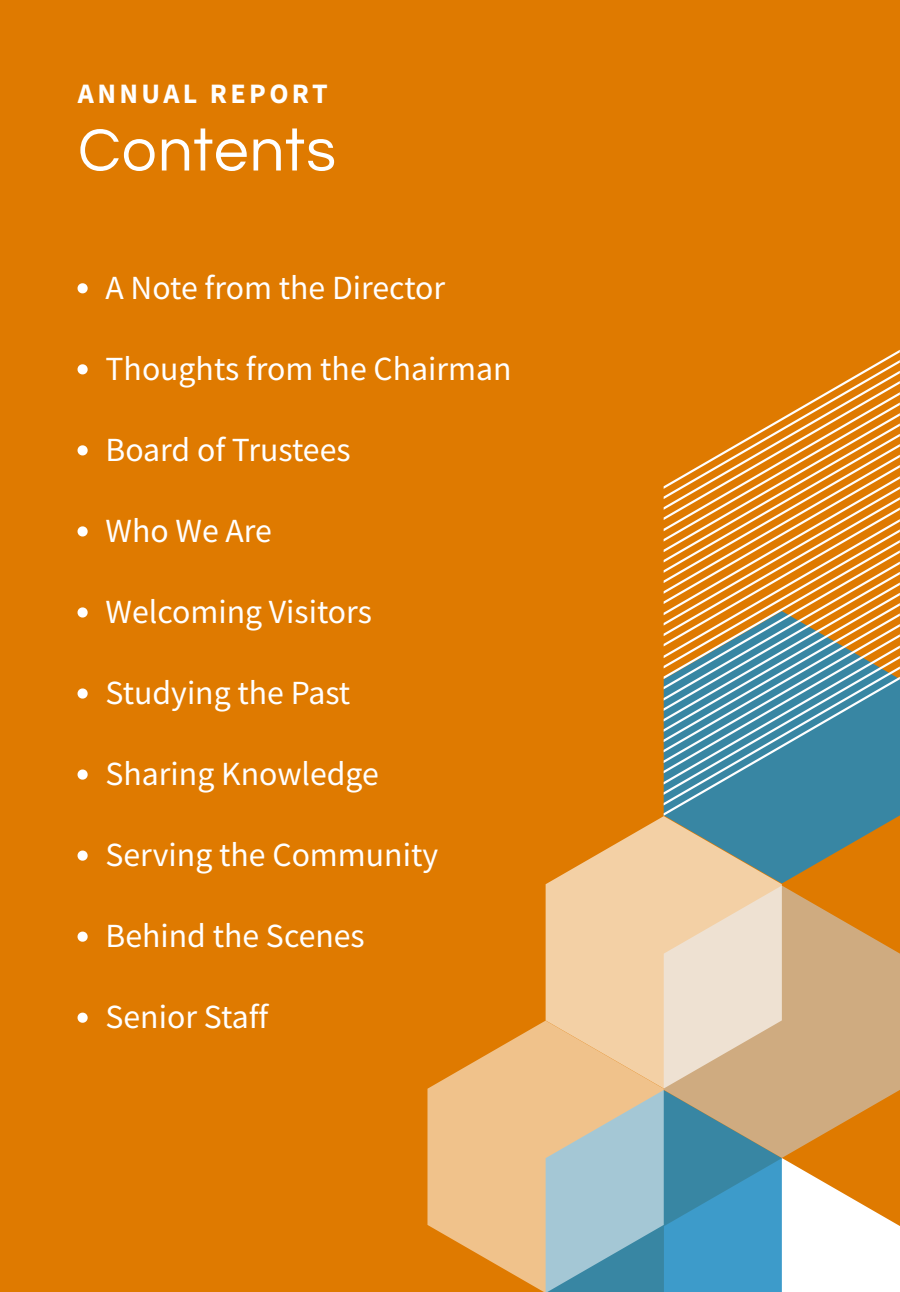
<style>
.page{position:relative;width:900px;height:1292px;background:#fff}
.page>*{position:absolute;margin:0;border:0;box-sizing:border-box;transform-origin:0 0}
.t1{font:61.8px "Questrial";letter-spacing:.02em;color:#fff}
.t2{font:33.75px "Source Sans Pro";color:#fff}
.t3{font:700 28.2px "Source Sans Pro";letter-spacing:.12em;color:#fff}
</style>
<div class="page">
<div style="left:0;top:0;width:900px;height:1291px;background:#df7a00"></div>
<svg style="left:78px;top:283px;width:10px;height:10px"></svg>
<svg style="left:78px;top:364px;width:10px;height:10px"></svg>
<svg style="left:78px;top:445px;width:10px;height:10px"></svg>
<svg style="left:78px;top:526px;width:10px;height:10px"></svg>
<svg style="left:78px;top:607px;width:10px;height:10px"></svg>
<svg style="left:78px;top:688px;width:10px;height:10px"></svg>
<svg style="left:78px;top:769px;width:10px;height:10px"></svg>
<svg style="left:78px;top:850px;width:10px;height:10px"></svg>
<svg style="left:78px;top:931px;width:10px;height:10px"></svg>
<svg style="left:78px;top:1012px;width:10px;height:10px"></svg>
<svg style="left:782px;top:1157px;width:118px;height:134px"></svg>
<svg style="left:664px;top:815px;width:236px;height:68px;fill:#3886a3"></svg>
<svg style="left:664px;top:350px;width:236px;height:465px"></svg>
<svg style="left:664px;top:1157px;width:118px;height:134px;background:#3b95bf"></svg>
<svg style="left:664px;top:885px;width:236px;height:272px;fill:#cfab80"></svg>
<svg style="left:427px;top:1020px;width:237px;height:271px;background:#cbb48d"></svg>
<svg style="left:546px;top:816px;width:236px;height:272px;background:#e2c6a1"></svg>
<p class="t3" style="left:78px;top:75px;width:251px">ANNUAL REPORT</p>
<p class="t1" style="left:78px;top:120px;width:260px">Contents</p>
<p class="t2" style="left:106px;top:266px;width:341px">A Note from the Director</p>
<p class="t2" style="left:106px;top:347px;width:408px">Thoughts from the Chairman</p>
<p class="t2" style="left:106px;top:428px;width:247px">Board of Trustees</p>
<p class="t2" style="left:106px;top:509px;width:168px">Who We Are</p>
<p class="t2" style="left:106px;top:590px;width:268px">Welcoming Visitors</p>
<p class="t2" style="left:106px;top:671px;width:246px">Studying the Past</p>
<p class="t2" style="left:106px;top:752px;width:275px">Sharing Knowledge</p>
<p class="t2" style="left:106px;top:833px;width:334px">Serving the Community</p>
<p class="t2" style="left:106px;top:914px;width:261px">Behind the Scenes</p>
<p class="t2" style="left:106px;top:995px;width:164px">Senior Staff</p>
</div>
